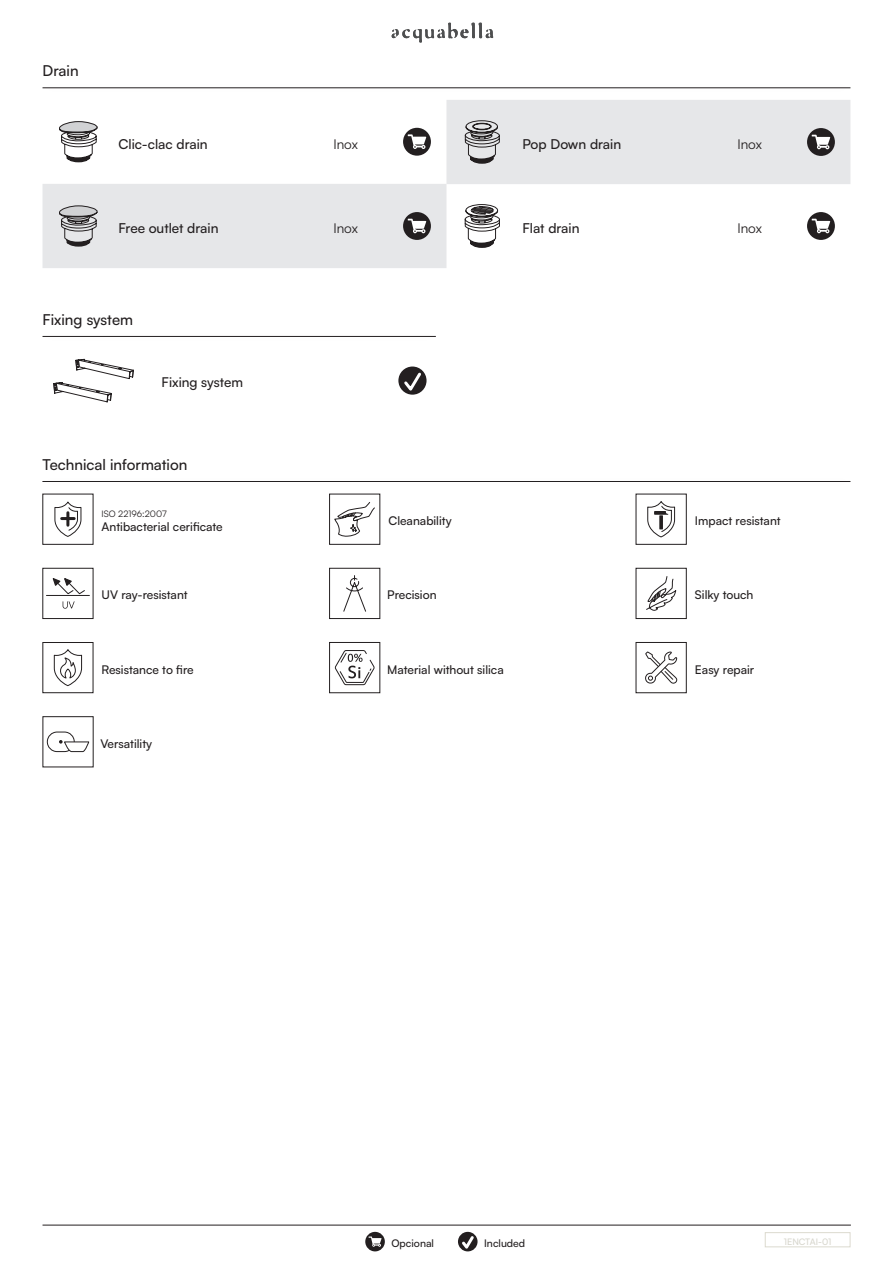
<style>
.page{position:relative;width:893px;height:1263px;background:#fff}
.page>*{position:absolute;margin:0;border:0;box-sizing:border-box;transform-origin:0 0}
.t1{font:500 15px "Satoshi";color:#231f20}
.t2{font:500 13.65px "Satoshi";color:#231f20}
.t3{font:13.5px "Satoshi";color:#231f20}
.t4{font:500 13.5px "Satoshi";color:#231f20}
.t5{font:500 12px "Satoshi";color:#231f20}
.t6{font:500 10.5px "Satoshi";color:#231f20}
.t7{font:9px "Satoshi";color:#231f20}
.t8{font:500 9px "Satoshi";color:#d7d6cd}
</style>
<div class="page">
<div style="left:765px;top:1232px;width:85px;height:15px;border:1px solid #dcdacf"></div>
<hr style="left:43px;top:1225px;width:808px;height:1px;background:#231f20">
<hr style="left:43px;top:88px;width:807px;height:1px;background:#231f20">
<hr style="left:42px;top:481px;width:808px;height:1px;background:#231f20">
<div style="left:329px;top:494px;width:51px;height:51px;border:1px solid #231f20"></div>
<svg style="left:334px;top:502px;width:41px;height:35px"></svg>
<svg style="left:54px;top:501px;width:28px;height:36px"></svg>
<div style="left:42px;top:568px;width:51px;height:51px;border:1px solid #231f20"></div>
<svg style="left:46px;top:578px;width:44px;height:31px"></svg>
<div style="left:329px;top:568px;width:51px;height:51px;border:1px solid #231f20"></div>
<svg style="left:343px;top:575px;width:23px;height:37px"></svg>
<svg style="left:365px;top:1232px;width:20px;height:19px"></svg>
<svg style="left:458px;top:1232px;width:20px;height:19px"></svg>
<div style="left:636px;top:568px;width:51px;height:51px;border:1px solid #231f20"></div>
<svg style="left:646px;top:576px;width:30px;height:35px"></svg>
<div style="left:329px;top:642px;width:51px;height:51px;border:1px solid #231f20"></div>
<svg style="left:334px;top:650px;width:41px;height:35px"></svg>
<div style="left:47px;top:732px;width:28px;height:20px;border:1px solid #231f20;border-radius:10px"></div>
<div style="left:42px;top:642px;width:51px;height:51px;border:1px solid #231f20"></div>
<svg style="left:53px;top:649px;width:36px;height:119px"></svg>
<div style="left:636px;top:642px;width:51px;height:51px;border:1px solid #231f20"></div>
<svg style="left:645px;top:651px;width:32px;height:33px"></svg>
<div style="left:636px;top:494px;width:51px;height:51px;border:1px solid #231f20"></div>
<svg style="left:647px;top:501px;width:28px;height:37px"></svg>
<svg style="left:659px;top:515px;width:4px;height:14px"></svg>
<svg style="left:392px;top:23px;width:101px;height:20px"></svg>
<svg style="left:43px;top:100px;width:807px;height:168px"></svg>
<hr style="left:43px;top:336px;width:393px;height:1px;background:#231f20">
<svg style="left:53px;top:358px;width:81px;height:44px"></svg>
<svg style="left:398px;top:366px;width:29px;height:29px"></svg>
<svg style="left:401px;top:370px;width:23px;height:24px"></svg>
<p class="t1" style="left:43px;top:61px;width:38px">Drain</p>
<p class="t2" style="left:118px;top:134px;width:91px">Clic-clac drain</p>
<p class="t3" style="left:333px;top:135px;width:26px">Inox</p>
<p class="t2" style="left:522px;top:134px;width:100px">Pop Down drain</p>
<p class="t3" style="left:737px;top:135px;width:26px">Inox</p>
<p class="t2" style="left:118px;top:218px;width:102px">Free outlet drain</p>
<p class="t3" style="left:333px;top:219px;width:26px">Inox</p>
<p class="t2" style="left:522px;top:218px;width:59px">Flat drain</p>
<p class="t3" style="left:737px;top:219px;width:26px">Inox</p>
<p class="t1" style="left:43px;top:309px;width:92px">Fixing system</p>
<p class="t4" style="left:162px;top:373px;width:83px">Fixing system</p>
<p class="t1" style="left:42px;top:454px;width:146px">Technical information</p>
<p class="t7" style="left:102px;top:508px;width:66px">ISO 22196:2007</p>
<p class="t5" style="left:102px;top:519px;width:123px">Antibacterial cerificate</p>
<p class="t5" style="left:389px;top:513px;width:65px">Cleanability</p>
<p class="t5" style="left:102px;top:587px;width:88px">UV ray-resistant</p>
<p class="t5" style="left:387px;top:587px;width:51px">Precision</p>
<p class="t5" style="left:102px;top:661px;width:94px">Resistance to fire</p>
<p class="t5" style="left:101px;top:735px;width:53px">Versatility</p>
<p class="t5" style="left:387px;top:661px;width:118px">Material without silica</p>
<p class="t5" style="left:695px;top:513px;width:87px">Impact resistant</p>
<p class="t5" style="left:695px;top:587px;width:60px">Silky touch</p>
<p class="t5" style="left:695px;top:661px;width:61px">Easy repair</p>
<p class="t6" style="left:391px;top:1236px;width:44px">Opcional</p>
<p class="t6" style="left:484px;top:1236px;width:43px">Included</p>
<p class="t8" style="left:784px;top:1235px;width:49px">1ENCTAI-01</p>
</div>
